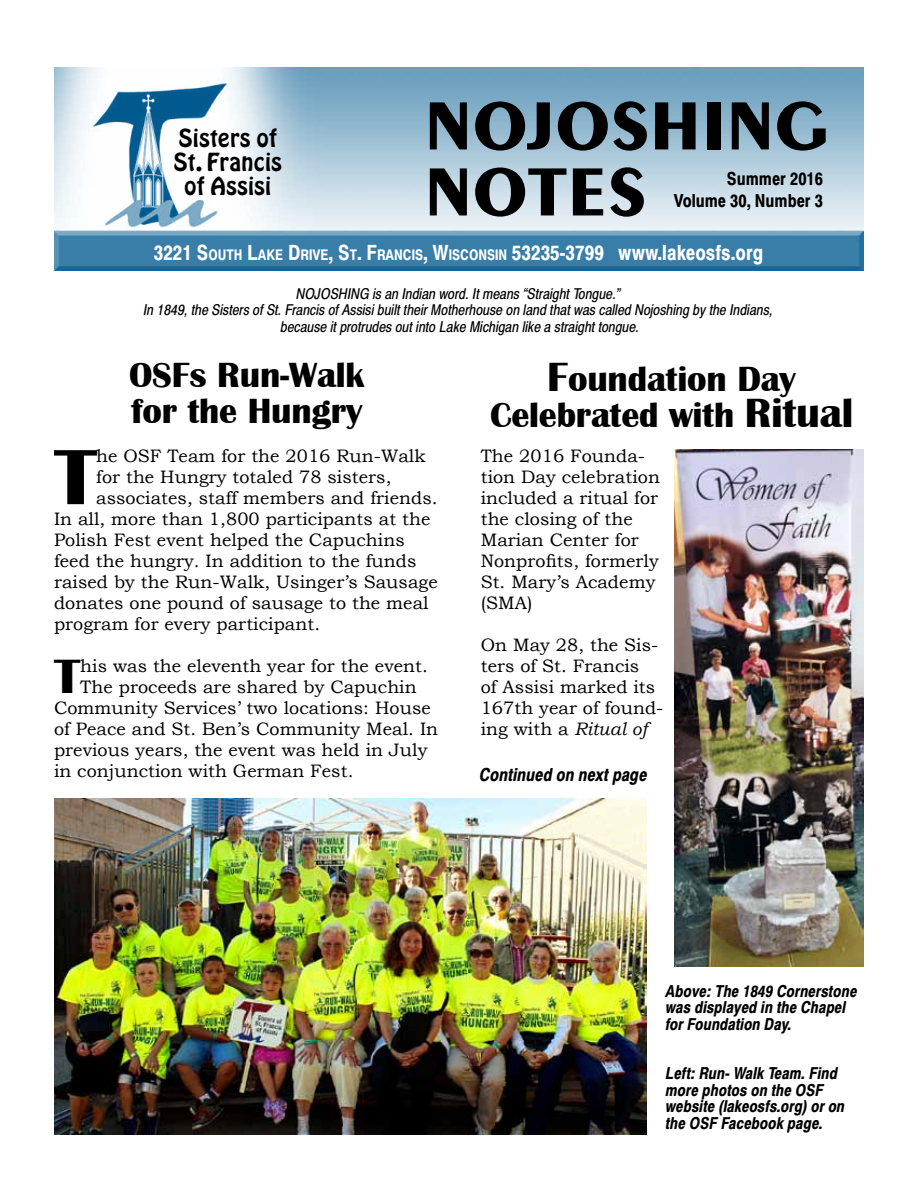
<style>
.page{position:relative;width:918px;height:1188px;background:#fff}
.page>*{position:absolute;margin:0;border:0;box-sizing:border-box;transform-origin:0 0}
.t1{font:700 81px "Britannic";color:#000}
.t2{font:700 72px/66px "Exotic 350 BT";color:#000}
.t3{font:700 49.5px "Britannic";color:#000}
.t4{font:700 36px/36px "Britannic";letter-spacing:-.005em;color:#000}
.t5{font:24px/24px "Hobo BT";color:#000;text-align:center}
.t6{font:18px/21px "Bookman Old Style";letter-spacing:.005em;color:#000}
.t7{font:18px/21.6px "Swiss 721 Narrow SWA Bold A";color:#000;text-align:right}
.t8{font:18px "Swiss 721 Narrow SWA Bold Oblique A";color:#000}
.t9{font:16.5px/16.5px "Swiss 721 Narrow SWA Bold Oblique A";color:#000}
.t10{font:15px/16.5px "Swiss 721 Narrow SWA Oblique A";color:#000;text-align:center}
.t11{font:14.7px "Swiss 721 Narrow SWA Bold A";color:#fff}
.s1{font-size:21px}
.s2{font-size:42px}
.s3{font-style:italic}
</style>
<div class="page">
<img style="left:54px;top:68px;width:810px;height:202px">
<img style="left:55px;top:798px;width:592px;height:336px">
<img style="left:675px;top:449px;width:189px;height:517px">
<h3 class="t5" style="left:173px;top:126px;width:110px">Sisters of<br>St. Francis of Assisi</h3>
<h2 class="t2" style="left:424px;top:91px;width:405px">NOJOSHING<br>NOTES</h2>
<p class="t7" style="left:674px;top:168px;width:151px">Summer 2016<br>Volume 30, Number 3</p>
<p class="t11" style="left:154px;top:246px;width:611px"><span class="s1">3221 S</span>OUTH <span class="s1">L</span>AKE <span class="s1">D</span>RIVE<span class="s1">, S</span>T<span class="s1">. F</span>RANCIS<span class="s1">, W</span>ISCONSIN <span class="s1">53235-3799</span> <span class="s1">www.lakeosfs.org</span></p>
<p class="t10" style="left:144px;top:285px;width:631px">NOJOSHING is an Indian word. It means “Straight Tongue.”<br>In 1849, the Sisters of St. Francis of Assisi built their Motherhouse on land that was called Nojoshing by the Indians, because it protrudes out into Lake Michigan like a straight tongue.</p>
<h3 class="t4" style="left:129px;top:357px;width:237px">OSFs Run-Walk for the Hungry</h3>
<h1 class="t1" style="left:55px;top:432px;width:43px">T</h1>
<p class="t6" style="left:96px;top:446px;width:331px">he OSF Team for the 2016 Run-Walk</p>
<p class="t6" style="left:96px;top:467px;width:297px">for the Hungry totaled 78 sisters,</p>
<p class="t6" style="left:96px;top:488px;width:343px">associates, staff members and friends.</p>
<p class="t6" style="left:54px;top:509px;width:378px">In all, more than 1,800 participants at the</p>
<p class="t6" style="left:54px;top:530px;width:352px">Polish Fest event helped the Capuchins</p>
<p class="t6" style="left:54px;top:551px;width:364px">feed the hungry. In addition to the funds</p>
<p class="t6" style="left:54px;top:572px;width:385px">raised by the Run-Walk, Usinger’s Sausage</p>
<p class="t6" style="left:54px;top:593px;width:376px">donates one pound of sausage to the meal</p>
<p class="t6" style="left:54px;top:614px;width:268px">program for every participant.</p>
<h3 class="t3" style="left:54px;top:649px;width:27px">T</h3>
<p class="t6" style="left:80px;top:656px;width:349px">his was the eleventh year for the event.</p>
<p class="t6" style="left:80px;top:677px;width:338px">The proceeds are shared by Capuchin</p>
<p class="t6" style="left:54px;top:698px;width:378px">Community Services’ two locations: House</p>
<p class="t6" style="left:54px;top:719px;width:386px">of Peace and St. Ben’s Community Meal. In</p>
<p class="t6" style="left:54px;top:740px;width:375px">previous years, the event was held in July</p>
<p class="t6" style="left:54px;top:761px;width:301px">in conjunction with German Fest.</p>
<h3 class="t4" style="left:490px;top:361px;width:365px;text-align:center"><span class="s2">F</span>oundation Day<br>Celebrated with <span class="s2">Ritual</span></h3>
<p class="t6" style="left:481px;top:446px;width:181px">The 2016 Founda&shy;tion Day celebration included a ritual for the closing of the<br>Marian Center for<br>Nonprofits, formerly<br>St. Mary’s Academy (SMA)</p>
<p class="t6" style="left:481px;top:635px;width:184px">On May 28, the Sis&shy;ters of St. Francis<br>of Assisi marked its<br>167th year of found&shy;ing with a <span class="s3">Ritual of</span></p>
<p class="t8" style="left:480px;top:764px;width:169px">Continued on next page</p>
<p class="t9" style="left:666px;top:983px;width:193px">Above: The 1849 Cornerstone was displayed in the Chapel for Foundation Day.</p>
<p class="t9" style="left:666px;top:1065px;width:181px">Left: Run- Walk Team. Find more photos on the OSF website (lakeosfs.org) or on the OSF Facebook page.</p>
</div>
